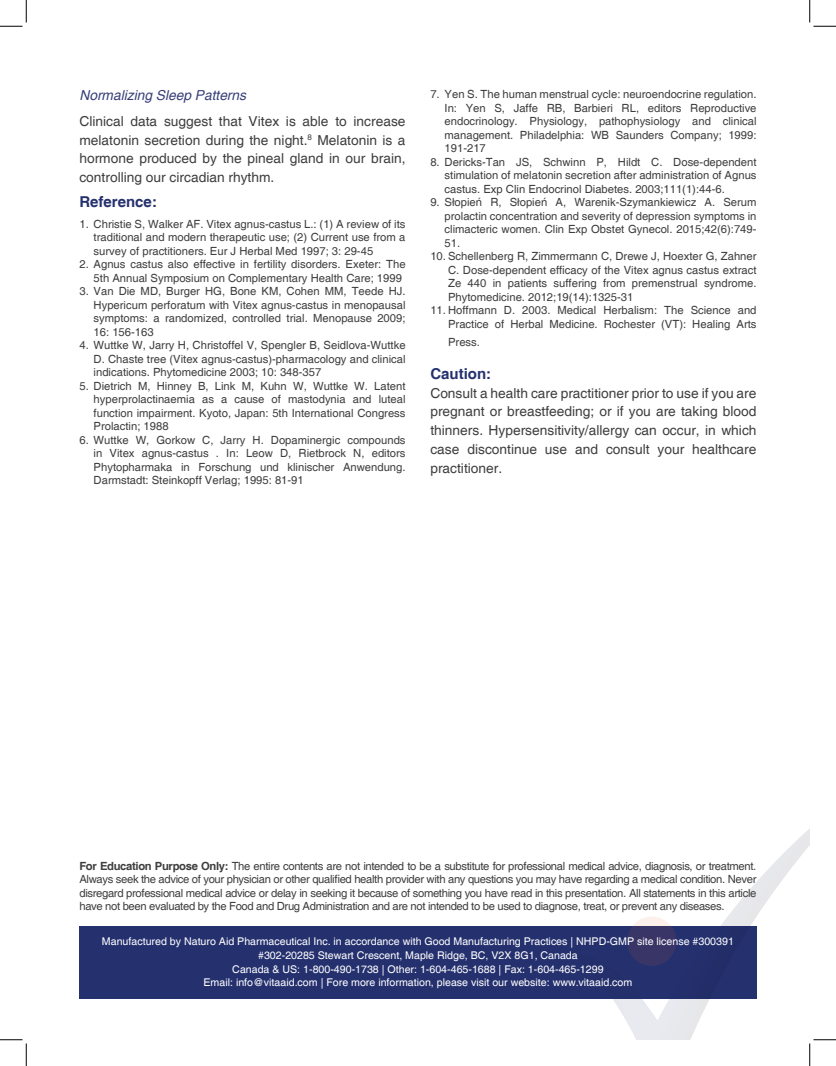
<style>
.page{position:relative;width:836px;height:1066px;background:#fff}
.page>*{position:absolute;margin:0;border:0;box-sizing:border-box;transform-origin:0 0}
.t1{font:700 15px "Helvetica";color:#25316f}
.t2{font:13.75px/18.8px "Helvetica";color:#3e3e3f;text-align:justify}
.t3{font:italic 13.75px "Helvetica";color:#383f78}
.t4{font:11.25px/13.5px "Helvetica";color:#3e3e3f;text-align:justify}
.t5{font:10.62px/13.8px "Helvetica";color:#fff;text-align:center}
.s1{font-weight:700}
</style>
<div class="page">
<div style="left:79px;top:926px;width:677px;height:73px;background:#25316f"></div>
<div style="left:566px;top:788px;width:243px;height:252px;background:#231f20;opacity:.75"></div>
<svg style="left:0;top:0;width:27px;height:27px"></svg>
<svg style="left:0;top:1039px;width:27px;height:27px"></svg>
<svg style="left:809px;top:0;width:27px;height:27px"></svg>
<svg style="left:809px;top:1039px;width:27px;height:27px"></svg>
<p class="t3" style="left:79px;top:87px;width:168px">Normalizing Sleep Patterns</p>
<p class="t2" style="left:79px;top:112px;width:327px">Clinical data suggest that Vitex is able to increase melatonin secretion during the night.<sup>8</sup> Melatonin is a hormone produced by the pineal gland in our brain, controlling our circadian rhythm.</p>
<h1 class="t1" style="left:79px;top:193px;width:79px">Reference:</h1>
<p class="t4" style="left:94px;top:218px;width:313px;text-indent:-14px">1. Christie S, Walker AF. Vitex agnus-castus L.: (1) A review of its traditional and modern therapeutic use; (2) Current use from a survey of practitioners. Eur J Herbal Med 1997; 3: 29-45</p>
<p class="t4" style="left:94px;top:258px;width:313px;text-indent:-14px">2. Agnus castus also effective in fertility disorders. Exeter: The<br>5th Annual Symposium on Complementary Health Care; 1999</p>
<p class="t4" style="left:94px;top:285px;width:313px;text-indent:-14px">3. Van Die MD, Burger HG, Bone KM, Cohen MM, Teede HJ.<br>Hypericum perforatum with Vitex agnus-castus in menopausal symptoms: a randomized, controlled trial. Menopause 2009; 16: 156-163</p>
<p class="t4" style="left:94px;top:339px;width:313px;text-indent:-14px">4. Wuttke W, Jarry H, Christoffel V, Spengler B, Seidlova-Wuttke D. Chaste tree (Vitex agnus-castus)-pharmacology and clinical indications. Phytomedicine 2003; 10: 348-357</p>
<p class="t4" style="left:94px;top:380px;width:313px;text-indent:-14px">5. Dietrich M, Hinney B, Link M, Kuhn W, Wuttke W. Latent hyperprolactinaemia as a cause of mastodynia and luteal function impairment. Kyoto, Japan: 5th International Congress Prolactin; 1988</p>
<p class="t4" style="left:94px;top:434px;width:313px;text-indent:-14px">6. Wuttke W, Gorkow C, Jarry H. Dopaminergic compounds in Vitex agnus-castus . In: Leow D, Rietbrock N, editors Phytopharmaka in Forschung und klinischer Anwendung.<br>Darmstadt: Steinkopff Verlag; 1995: 81-91</p>
<p class="t4" style="left:444px;top:88px;width:313px;text-indent:-14px">7. Yen S. The human menstrual cycle: neuroendocrine regulation.<br>In: Yen S, Jaffe RB, Barbieri RL, editors Reproductive endocrinology. Physiology, pathophysiology and clinical management. Philadelphia: WB Saunders Company; 1999:<br>191-217</p>
<p class="t4" style="left:444px;top:155px;width:313px;text-indent:-14px">8. Dericks-Tan JS, Schwinn P, Hildt C. Dose-dependent stimulation of melatonin secretion after administration of Agnus castus. Exp Clin Endocrinol Diabetes. 2003;111(1):44-6.</p>
<p class="t4" style="left:444px;top:196px;width:313px;text-indent:-14px">9. Słopień R, Słopień A, Warenik-Szymankiewicz A. Serum prolactin concentration and severity of depression symptoms in climacteric women. Clin Exp Obstet Gynecol. 2015;42(6):749- 51.</p>
<p class="t4" style="left:448px;top:250px;width:310px;text-indent:-18px">10. Schellenberg R, Zimmermann C, Drewe J, Hoexter G, Zahner C. Dose-dependent efficacy of the Vitex agnus castus extract Ze 440 in patients suffering from premenstrual syndrome.<br>Phytomedicine. 2012;19(14):1325-31</p>
<p class="t4" style="left:430px;top:304px;width:327px;text-align:right">11. Hoffmann D. 2003. Medical Herbalism: The Science and<br>Practice of Herbal Medicine. Rochester (VT): Healing Arts</p>
<p class="t4" style="left:448px;top:335px;width:33px">Press.</p>
<h1 class="t1" style="left:430px;top:364px;width:62px">Caution:</h1>
<p class="t2" style="left:430px;top:384px;width:327px">Consult a health care practitioner prior to use if you are pregnant or breastfeeding; or if you are taking blood thinners. Hypersensitivity/allergy can occur, in which case discontinue use and consult your healthcare practitioner.</p>
<p class="t4" style="left:79px;top:859px;width:678px"><span class="s1">For Education Purpose Only:</span> The entire contents are not intended to be a substitute for professional medical advice, diagnosis, or treatment.<br>Always seek the advice of your physician or other qualified health provider with any questions you may have regarding a medical condition. Never disregard professional medical advice or delay in seeking it because of something you have read in this presentation. All statements in this article have not been evaluated by the Food and Drug Administration and are not intended to be used to diagnose, treat, or prevent any diseases.</p>
<p class="t5" style="left:102px;top:935px;width:633px">Manufactured by Naturo Aid Pharmaceutical Inc. in accordance with Good Manufacturing Practices | NHPD-GMP site license #300391 #302-20285 Stewart Crescent, Maple Ridge, BC, V2X 8G1, Canada<br>Canada &amp; US: 1-800-490-1738 | Other: 1-604-465-1688 | Fax: 1-604-465-1299<br>Email: info@vitaaid.com | Fore more information, please visit our website: www.vitaaid.com</p>
</div>
